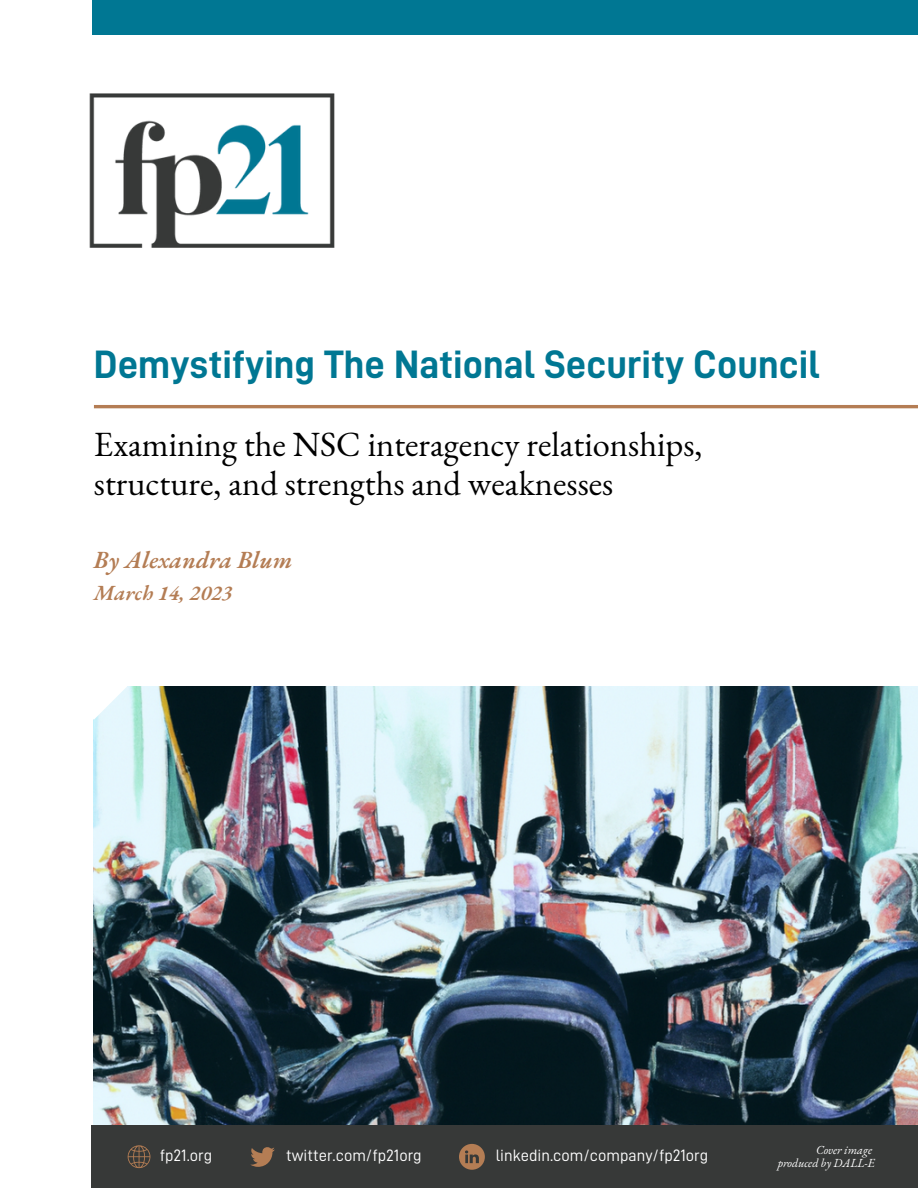
<style>
.page{position:relative;width:918px;height:1188px;background:#fff}
.page>*{position:absolute;margin:0;border:0;box-sizing:border-box;transform-origin:0 0}
.t1{font:39.75px "D DIN Bold";color:#007793}
.t2{font:34.5px/39.3px "EB Garamond";color:#000}
.t3{font:italic 600 24px "EB Garamond";color:#b47d54}
.t4{font:italic 600 21px "EB Garamond";color:#b47d54}
.t5{font:16.5px "D DIN";color:#fff}
.t6{font:italic 12px/13px "EB Garamond";color:#fff;text-align:right}
</style>
<div class="page">
<div style="left:92px;top:0;width:826px;height:34px;background:#007793"></div>
<img style="left:89px;top:93px;width:246px;height:155px">
<img style="left:94px;top:686px;width:824px;height:439px">
<div style="left:92px;top:1125px;width:826px;height:63px;background:#373938"></div>
<svg style="left:127px;top:1145px;width:24px;height:24px"></svg>
<svg style="left:250px;top:1147px;width:25px;height:20px"></svg>
<svg style="left:459px;top:1144px;width:26px;height:26px"></svg>
<hr style="left:94px;top:405px;width:824px;height:3px;background:#b47d54">
<svg style="left:93px;top:686px;width:34px;height:34px"></svg>
<p class="t1" style="left:94px;top:345px;width:727px">Demystifying The National Security Council</p>
<p class="t2" style="left:94px;top:424px;width:610px">Examining the NSC interagency relationships, structure, and strengths and weaknesses</p>
<p class="t3" style="left:94px;top:544px;width:200px">By Alexandra Blum</p>
<p class="t4" style="left:94px;top:578px;width:140px">March 14, 2023</p>
<p class="t5" style="left:160px;top:1148px;width:54px">fp21.org</p>
<p class="t5" style="left:286px;top:1147px;width:137px">twitter.com/fp21org</p>
<p class="t5" style="left:496px;top:1148px;width:214px">linkedin.com/company/fp21org</p>
<p class="t6" style="left:778px;top:1143px;width:98px">Cover image produced by DALL-E</p>
</div>
